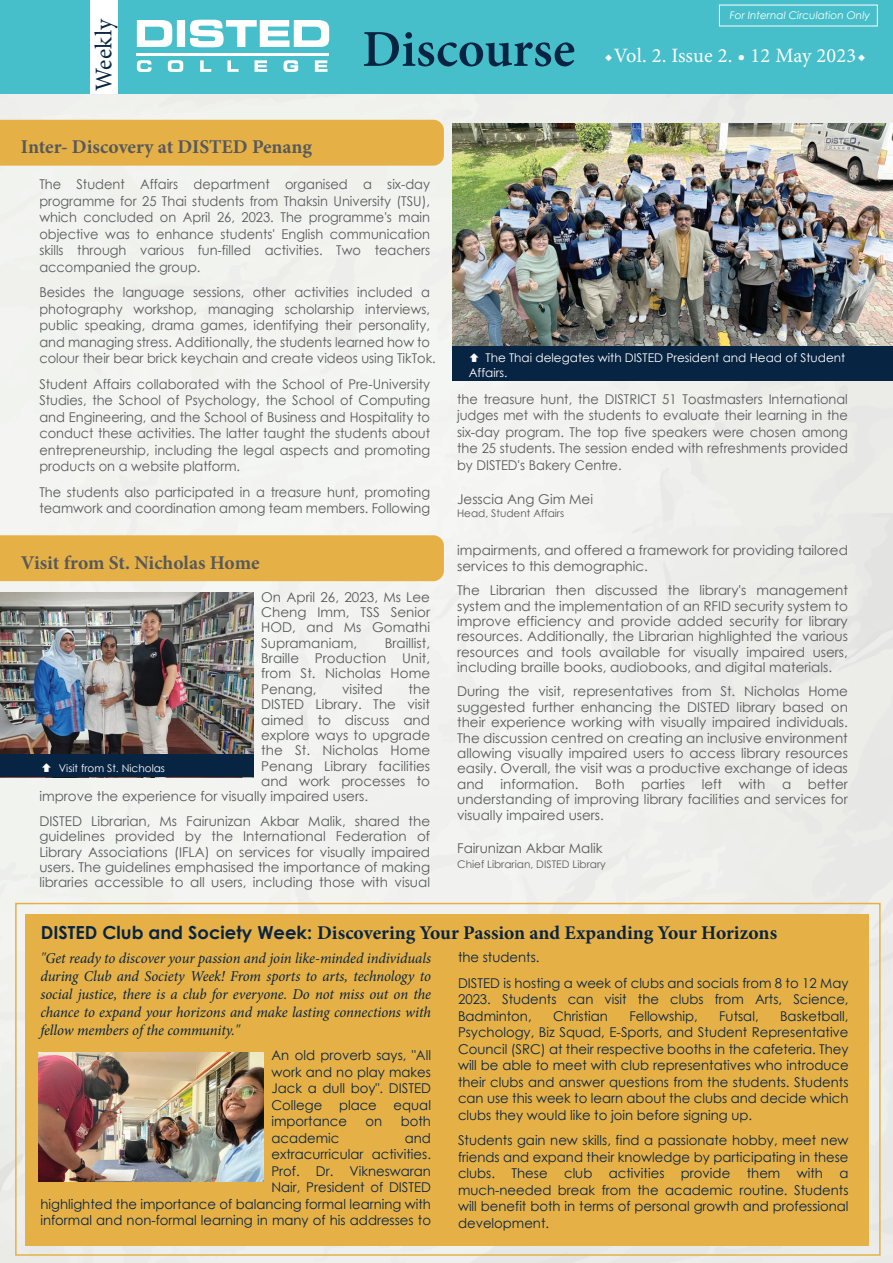
<style>
.page{position:relative;width:893px;height:1263px;background:#fff}
.page>*{position:absolute;margin:0;border:0;box-sizing:border-box;transform-origin:0 0}
.t1{font:600 51.9px "Minion Pro";color:#082443}
.t2{font:24px "Minion Pro";letter-spacing:.005em;color:#082443}
.t3{font:20.4px "Minion Pro";letter-spacing:.005em;color:#fff}
.t4{font:700 19.5px "Minion Pro";color:#082443}
.t5{font:700 19.5px "Minion Pro";letter-spacing:-.005em;color:#58595b}
.t6{font:italic 15px/18px "Minion Pro";letter-spacing:-.01em;color:#082443;text-align:justify}
.t7{font:13.5px/15.5px "Century Gothic";color:#58595b;text-align:justify}
.t8{font:13.5px/16.5px "Century Gothic";color:#58595b;text-align:justify;scale:.96 1}
.t9{font:13.5px/16.5px "Century Gothic";color:#082443;text-align:justify}
.t10{font:12px/14.4px "Century Gothic";color:#fff}
.t11{font:10.5px "Century Gothic";color:#58595b}
.t12{font:italic 10.5px "Century Gothic";color:#fff}
.t13{font:10.5px "Century Gothic";color:#fff}
.s1{font-size:16.5px}
.s2{font-family:"Century Gothic";font-size:18px}
</style>
<div class="page">
<div style="left:0;top:94px;width:893px;height:1169px;background:#f1f2ef"></div>
<div style="left:0;top:535px;width:444px;height:46px;background:#e5b147"></div>
<div style="left:0;top:120px;width:444px;height:46px;background:#e5b147"></div>
<div style="left:0;top:0;width:893px;height:94px;background:#47bfcb"></div>
<svg style="left:137px;top:20px;width:192px;height:27px"></svg>
<svg style="left:137px;top:60px;width:190px;height:12px"></svg>
<hr style="left:136px;top:53px;width:192px;height:3px;background:#fff">
<div style="left:90px;top:0;width:28px;height:94px;background:#fff"></div>
<img style="left:452px;top:124px;width:441px;height:251px">
<div style="left:25px;top:914px;width:844px;height:332px;background:#e5b147"></div>
<div style="left:15px;top:903px;width:866px;height:353px;border:2px solid #e5b147"></div>
<img style="left:0;top:593px;width:254px;height:161px">
<img style="left:38px;top:1052px;width:226px;height:130px">
<div style="left:0;top:754px;width:254px;height:23px;background:#082443"></div>
<div style="left:453px;top:347px;width:440px;height:34px;background:#082443"></div>
<h2 class="t2" style="left:88px;top:91px;width:74px;rotate:-90deg">Weekly</h2>
<h3 class="t5" style="left:21px;top:133px;width:292px">Inter- Discovery at DISTED Penang</h3>
<h1 class="t1" style="left:362px;top:13px;width:215px">Discourse</h1>
<p class="t12" style="left:730px;top:8px;width:142px">For Internal Circulation Only</p>
<h3 class="t3" style="left:605px;top:42px;width:262px"><span class="s1">◆</span>Vol. 2. Issue 2. • 12 May 2023<span class="s1">◆</span></h3>
<p class="t8" style="left:39px;top:176px;width:409px">The Student Affairs department organised a six-day programme for 25 Thai students from Thaksin University (TSU), which concluded on April 26, 2023. The programme's main objective was to enhance students' English communication skills through various fun-filled activities. Two teachers accompanied the group.</p>
<p class="t8" style="left:39px;top:284px;width:414px;text-align:left">Besides the language sessions, other activities included a photography workshop, managing scholarship interviews, public speaking, drama games, identifying their personality, and managing stress. Additionally, the students learned how to colour their bear brick keychain and create videos using TikTok.</p>
<p class="t8" style="left:39px;top:375px;width:409px">Student Affairs collaborated with the School of Pre-University Studies, the School of Psychology, the School of Computing and Engineering, and the School of Business and Hospitality to conduct these activities. The latter taught the students about entrepreneurship, including the legal aspects and promoting products on a website platform.</p>
<p class="t8" style="left:39px;top:483px;width:409px">The students also participated in a treasure hunt, promoting teamwork and coordination among team members. Following</p>
<h3 class="t5" style="left:21px;top:549px;width:240px">Visit from St. Nicholas Home</h3>
<p class="t7" style="left:261px;top:589px;width:170px">On April 26, 2023, Ms Lee Cheng Imm, TSS Senior HOD, and Ms Gomathi Supramaniam,</p>
<p class="t7" style="left:261px;top:635px;width:170px;text-indent:124px">Braillist, Braille Production Unit, from St. Nicholas Home Penang,</p>
<p class="t7" style="left:342px;top:681px;width:42px">visited</p>
<p class="t7" style="left:409px;top:681px;width:23px">the</p>
<p class="t7" style="left:261px;top:696px;width:170px">DISTED Library. The visit</p>
<p class="t7" style="left:261px;top:712px;width:170px">aimed to discuss and</p>
<p class="t7" style="left:261px;top:727px;width:170px">explore ways to upgrade</p>
<p class="t7" style="left:261px;top:742px;width:170px">the St. Nicholas Home</p>
<p class="t7" style="left:261px;top:758px;width:170px">Penang Library facilities</p>
<p class="t7" style="left:261px;top:773px;width:170px">and work processes to</p>
<p class="t7" style="left:39px;top:789px;width:330px">improve the experience for visually impaired users.</p>
<p class="t7" style="left:39px;top:813px;width:392px">DISTED Librarian, Ms Fairunizan Akbar Malik, shared the guidelines provided by the International Federation of Library Associations (IFLA) on services for visually impaired users. The guidelines emphasised the importance of making libraries accessible to all users, including those with visual</p>
<p class="t13" style="left:59px;top:760px;width:108px">Visit from St. Nicholas</p>
<p class="t10" style="left:469px;top:351px;width:378px;text-indent:17px">The Thai delegates with DISTED President and Head of Student<br>Affairs.</p>
<p class="t8" style="left:457px;top:390px;width:409px">the treasure hunt, the DISTRICT 51 Toastmasters International judges met with the students to evaluate their learning in the six-day program. The top five speakers were chosen among the 25 students. The session ended with refreshments provided by DISTED's Bakery Centre.</p>
<p class="t7" style="left:457px;top:491px;width:137px">Jesscia Ang Gim Mei</p>
<p class="t11" style="left:457px;top:506px;width:109px">Head, Student Affairs</p>
<p class="t7" style="left:457px;top:543px;width:392px">impairments, and offered a framework for providing tailored services to this demographic.</p>
<p class="t7" style="left:457px;top:582px;width:392px">The Librarian then discussed the library's management system and the implementation of an RFID security system to improve efficiency and provide added security for library resources. Additionally, the Librarian highlighted the various resources and tools available for visually impaired users, including braille books, audiobooks, and digital materials.</p>
<p class="t7" style="left:457px;top:684px;width:392px">During the visit, representatives from St. Nicholas Home suggested further enhancing the DISTED library based on their experience working with visually impaired individuals.<br>The discussion centred on creating an inclusive environment allowing visually impaired users to access library resources easily. Overall, the visit was a productive exchange of ideas and information. Both parties left with a better understanding of improving library facilities and services for visually impaired users.</p>
<p class="t7" style="left:457px;top:840px;width:147px">Fairunizan Akbar Malik</p>
<p class="t11" style="left:457px;top:857px;width:150px">Chief Librarian, DISTED Library</p>
<h3 class="t4" style="left:41px;top:918px;width:738px"><span class="s2">DISTED Club and Society Week:</span> Discovering Your Passion and Expanding Your Horizons</h3>
<p class="t6" style="left:40px;top:949px;width:392px">"Get ready to discover your passion and join like-minded individuals during Club and Society Week! From sports to arts, technology to social justice, there is a club for everyone. Do not miss out on the chance to expand your horizons and make lasting connections with fellow members of the community."</p>
<p class="t9" style="left:271px;top:1047px;width:161px">An old proverb says, "All work and no play makes Jack a dull boy". DISTED College place equal importance</p>
<p class="t9" style="left:458px;top:944px;width:392px;line-height:25.5px">the students.<br>DISTED is hosting a week of clubs and socials from 8 to 12 May</p>
<p class="t9" style="left:458px;top:991px;width:392px">2023. Students can visit the clubs from Arts, Science,<br>Badminton,</p>
<p class="t9" style="left:553px;top:1007px;width:56px">Christian</p>
<p class="t9" style="left:629px;top:1007px;width:70px">Fellowship,</p>
<p class="t9" style="left:719px;top:1007px;width:41px">Futsal,</p>
<p class="t9" style="left:458px;top:1007px;width:392px;text-indent:322px">Basketball, Psychology, Biz Squad, E-Sports, and Student Representative Council (SRC) at their respective booths in the cafeteria. They will be able to meet with club representatives who introduce their clubs and answer questions from the students. Students can use this week to learn about the clubs and decide which clubs they would like to join before signing up.</p>
<p class="t9" style="left:458px;top:1132px;width:392px">Students gain new skills, find a passionate hobby, meet new friends and expand their knowledge by participating in these clubs. These club activities provide them with a much-needed break from the academic routine. Students will benefit both in terms of personal growth and professional development.</p>
<p class="t9" style="left:365px;top:1113px;width:18px">on</p>
<p class="t9" style="left:401px;top:1113px;width:32px">both</p>
<p class="t9" style="left:271px;top:1129px;width:69px">academic</p>
<p class="t9" style="left:40px;top:1129px;width:392px;text-align:right">and<br>extracurricular activities.<br>Prof. Dr. Vikneswaran<br>Nair, President of DISTED<br>highlighted the importance of balancing formal learning with informal and non-formal learning in many of his addresses to</p>
</div>
